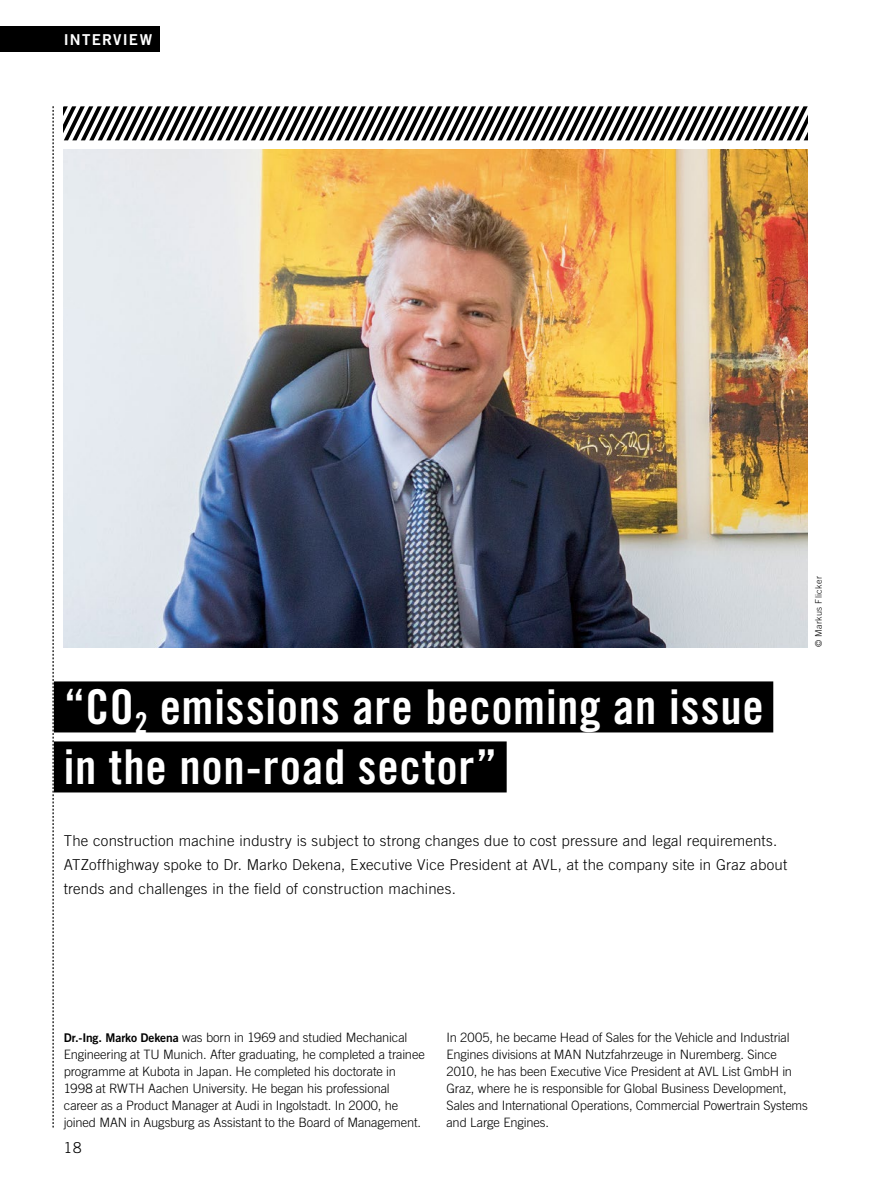
<style>
.page{position:relative;width:893px;height:1187px;background:#fff}
.page>*{position:absolute;margin:0;border:0;box-sizing:border-box;transform-origin:0 0}
.t1{font:48px/60px "Trade Gothic LT Std Bd Cn 20";letter-spacing:.015em;color:#fff}
.t2{font:300 15px/24px "Trade Gothic LT Std";letter-spacing:.015em;color:#000}
.t3{font:15px "Trade Gothic LT Std Bd 2";letter-spacing:.085em;color:#fff}
.t4{font:300 12.9px/17.1px "Trade Gothic LT Std";letter-spacing:-.01em;color:#000}
.t5{font:300 9px "Trade Gothic LT Std";letter-spacing:.04em;color:#000}
.s1{font-family:"Trade Gothic LT Std Bd 2";font-weight:400;font-size:12px}
</style>
<div class="page">
<svg style="left:64px;top:106px;width:744px;height:34px"></svg>
<img style="left:64px;top:150px;width:744px;height:497px">
<div style="left:53px;top:681px;width:720px;height:51px;background:#000"></div>
<div style="left:53px;top:741px;width:454px;height:51px;background:#000"></div>
<svg style="left:53px;top:106px;width:1px;height:1021px"></svg>
<div style="left:0;top:26px;width:159px;height:26px;background:#000"></div>
<p class="t3" style="left:64px;top:30px;width:90px">INTERVIEW</p>
<h1 class="t1" style="left:64px;top:676px;width:701px">“CO<sub>2</sub> emissions are becoming an issue in the non-road sector”</h1>
<p class="t2" style="left:64px;top:828px;width:725px">The construction machine industry is subject to strong changes due to cost pressure and legal requirements.<br>ATZoffhighway spoke to Dr. Marko Dekena, Executive Vice President at AVL, at the company site in Graz about trends and challenges in the field of construction machines.</p>
<p class="t5" style="left:813px;top:647px;width:72px;rotate:-90deg">© Markus Flicker</p>
<p class="t4" style="left:64px;top:1028px;width:363px"><span class="s1">Dr.-Ing. Marko Dekena</span> was born in 1969 and studied Mechanical Engineering at TU Munich. After graduating, he completed a trainee programme at Kubota in Japan. He completed his doctorate in 1998 at RWTH Aachen University. He began his professional career as a Product Manager at Audi in Ingolstadt. In 2000, he joined MAN in Augsburg as Assistant to the Board of Management.</p>
<p class="t4" style="left:446px;top:1028px;width:363px">In 2005, he became Head of Sales for the Vehicle and Industrial Engines divisions at MAN Nutzfahrzeuge in Nuremberg. Since 2010, he has been Executive Vice President at AVL List GmbH in Graz, where he is responsible for Global Business Development, Sales and International Operations, Commercial Powertrain Systems and Large Engines.</p>
<p class="t2" style="left:64px;top:1135px;width:19px">18</p>
</div>
